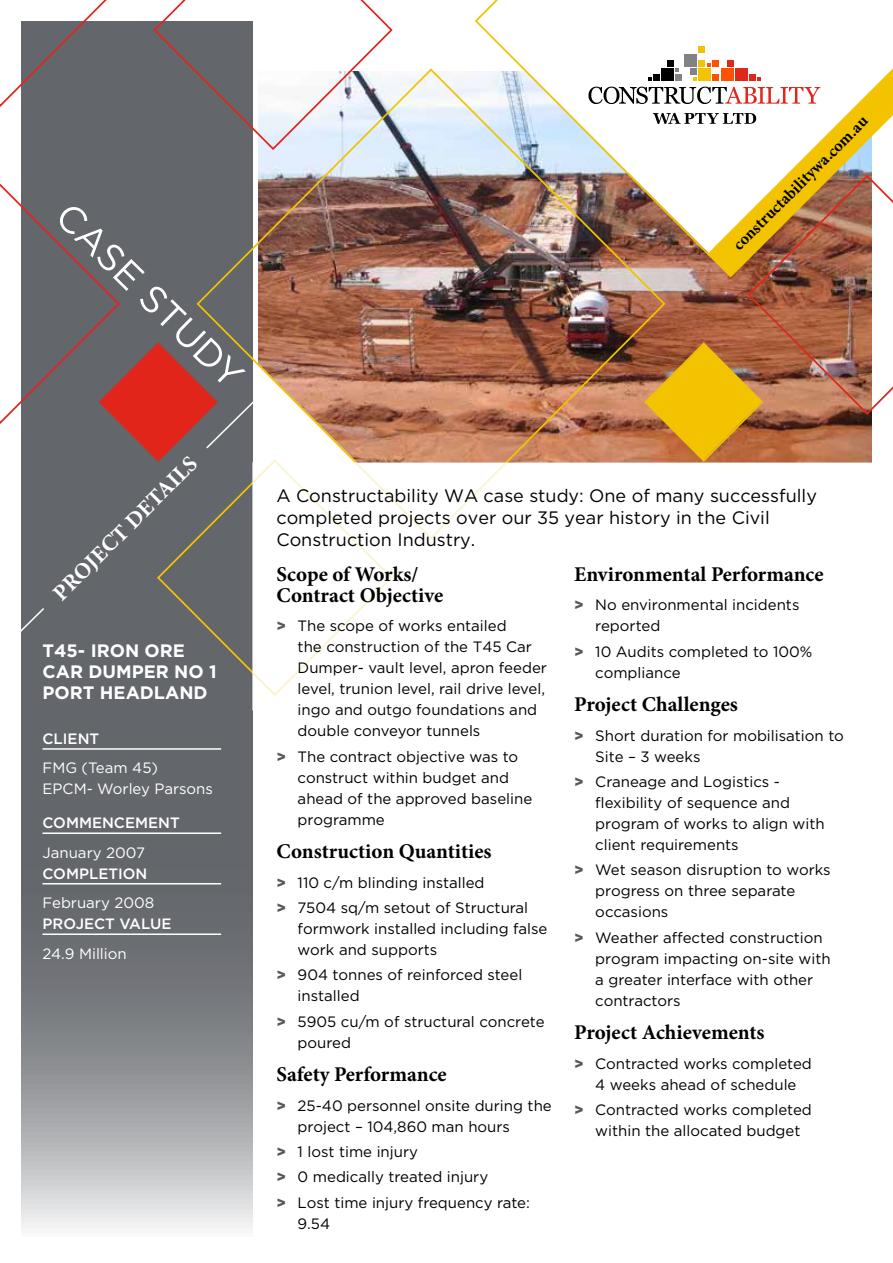
<style>
.page{position:relative;width:893px;height:1263px;background:#fff}
.page>*{position:absolute;margin:0;border:0;box-sizing:border-box;transform-origin:0 0}
.t1{font:37.2px "Gotham";color:#fff}
.t2{font:700 22.5px "Minion Pro";color:#fff}
.t3{font:700 21px/21px "Minion Pro";color:#000}
.t4{font:18px/21.6px "Gotham HTF";color:#000}
.t5{font:700 18px/21px "Gotham";color:#fff}
.t6{font:700 16.5px "Minion Pro";color:#000}
.t7{font:15px/21px "Gotham";color:#000}
.t8{font:15px/21px "Gotham";color:#fff}
.t9{font:500 15px "Gotham";color:#fff}
.s1{font-weight:900;color:#58595b}
</style>
<div class="page">
<svg style="left:21px;top:151px;width:231px;height:1077px;background:#808286"></svg>
<img style="left:195px;top:68px;width:393px;height:381px">
<svg style="left:0;top:0;width:394px;height:151px"></svg>
<div style="left:156px;top:644px;width:96px;height:53px;background:#63666b"></div>
<img style="left:473px;top:0;width:261px;height:258px">
<img style="left:588px;top:61px;width:305px;height:388px">
<svg style="left:252px;top:449px;width:620px;height:262px"></svg>
<hr style="left:43px;top:748px;width:178px;height:2px;background:#fff">
<hr style="left:43px;top:832px;width:178px;height:2px;background:#fff">
<hr style="left:43px;top:883px;width:178px;height:1px;background:#fff">
<hr style="left:43px;top:933px;width:178px;height:2px;background:#fff">
<svg style="left:21px;top:385px;width:250px;height:259px"></svg>
<svg style="left:0;top:182px;width:219px;height:435px;background:#7c6f72"></svg>
<h1 class="t1" style="left:80px;top:192px;width:247px;rotate:45deg">CASE STUDY</h1>
<h2 class="t2" style="left:46px;top:586px;width:195px;rotate:-45deg">PROJECT DETAILS</h2>
<p class="t5" style="left:43px;top:639px;width:176px">T45- IRON ORE<br>CAR DUMPER NO 1<br>PORT HEADLAND</p>
<p class="t9" style="left:43px;top:729px;width:58px">CLIENT</p>
<p class="t8" style="left:43px;top:757px;width:172px">FMG (Team 45)<br>EPCM- Worley Parsons</p>
<p class="t9" style="left:43px;top:813px;width:139px">COMMENCEMENT</p>
<p class="t8" style="left:43px;top:842px;width:104px">January 2007</p>
<p class="t9" style="left:43px;top:864px;width:106px">COMPLETION</p>
<p class="t8" style="left:43px;top:892px;width:113px">February 2008</p>
<p class="t9" style="left:43px;top:914px;width:130px">PROJECT VALUE</p>
<p class="t8" style="left:43px;top:943px;width:86px">24.9 Million</p>
<p class="t6" style="left:728px;top:239px;width:184px;rotate:-45deg">constructabilitywa.com.au</p>
<p class="t4" style="left:276px;top:485px;width:542px">A Constructability WA case study: One of many successfully completed projects over our 35 year history in the Civil<br>Construction Industry.</p>
<h3 class="t3" style="left:276px;top:563px;width:168px">Scope of Works/<br>Contract Objective</h3>
<p class="t7" style="left:298px;top:615px;width:251px;text-indent:-21px"><span class="s1">&gt;</span> The scope of works entailed<br>the construction of the T45 Car<br>Dumper- vault level, apron feeder level, trunion level, rail drive level, ingo and outgo foundations and double conveyor tunnels</p>
<p class="t7" style="left:298px;top:745px;width:236px;text-indent:-21px"><span class="s1">&gt;</span> The contract objective was to construct within budget and ahead of the approved baseline programme</p>
<h3 class="t3" style="left:276px;top:841px;width:217px">Construction Quantities</h3>
<p class="t7" style="left:276px;top:870px;width:253px;line-height:25.2px"><span class="s1">&gt;</span> 110 c/m blinding installed<br><span class="s1">&gt;</span> 7504 sq/m setout of Structural</p>
<p class="t7" style="left:298px;top:918px;width:251px">formwork installed including false work and supports</p>
<p class="t7" style="left:298px;top:964px;width:226px;text-indent:-21px"><span class="s1">&gt;</span> 904 tonnes of reinforced steel installed</p>
<p class="t7" style="left:298px;top:1010px;width:248px;text-indent:-21px"><span class="s1">&gt;</span> 5905 cu/m of structural concrete poured</p>
<h3 class="t3" style="left:276px;top:1064px;width:172px">Safety Performance</h3>
<p class="t7" style="left:298px;top:1095px;width:256px;text-indent:-21px"><span class="s1">&gt;</span> 25-40 personnel onsite during the project – 104,860 man hours</p>
<p class="t7" style="left:276px;top:1139px;width:255px;line-height:25.2px"><span class="s1">&gt;</span> 1 lost time injury<br><span class="s1">&gt;</span> 0 medically treated injury<br><span class="s1">&gt;</span> Lost time injury frequency rate:</p>
<p class="t7" style="left:298px;top:1212px;width:34px">9.54</p>
<h3 class="t3" style="left:574px;top:563px;width:251px">Environmental Performance</h3>
<p class="t7" style="left:595px;top:594px;width:206px;text-indent:-21px"><span class="s1">&gt;</span> No environmental incidents reported</p>
<p class="t7" style="left:595px;top:640px;width:219px;text-indent:-21px"><span class="s1">&gt;</span> 10 Audits completed to 100% compliance</p>
<h3 class="t3" style="left:574px;top:694px;width:165px">Project Challenges</h3>
<p class="t7" style="left:595px;top:725px;width:250px;text-indent:-21px"><span class="s1">&gt;</span> Short duration for mobilisation to<br>Site – 3 weeks</p>
<p class="t7" style="left:595px;top:771px;width:231px;text-indent:-21px"><span class="s1">&gt;</span> Craneage and Logistics - flexibility of sequence and program of works to align with client requirements</p>
<p class="t7" style="left:595px;top:859px;width:237px;text-indent:-21px"><span class="s1">&gt;</span> Wet season disruption to works progress on three separate occasions</p>
<p class="t7" style="left:595px;top:926px;width:237px;text-indent:-21px"><span class="s1">&gt;</span> Weather affected construction program impacting on-site with a greater interface with other contractors</p>
<h3 class="t3" style="left:574px;top:1022px;width:192px">Project Achievements</h3>
<p class="t7" style="left:574px;top:1053px;width:239px;text-align:center"><span class="s1">&gt;</span> Contracted works completed<br>4 weeks ahead of schedule</p>
<p class="t7" style="left:595px;top:1099px;width:218px;text-indent:-21px"><span class="s1">&gt;</span> Contracted works completed within the allocated budget</p>
</div>
